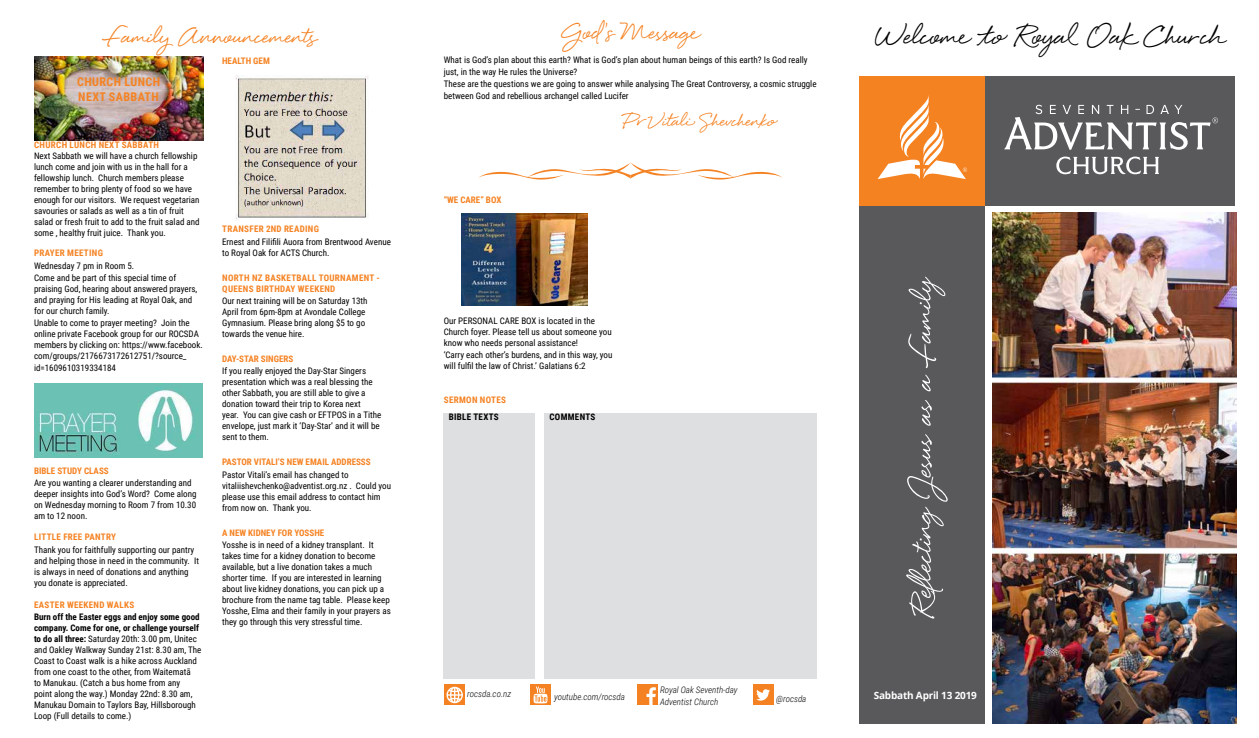
<style>
.page{position:relative;width:1259px;height:738px;background:#fff}
.page>*{position:absolute;margin:0;border:0;box-sizing:border-box;transform-origin:0 0}
.t1{font:51.2px "Eye Catching Pro";color:#fff}
.t2{font:48px "Eye Catching Pro";color:#000}
.t3{font:40px "Eye Catching Pro";color:#f58222}
.t4{font:32px "Eye Catching Pro";letter-spacing:-.005em;color:#f58222}
.t5{font:700 12px/14.4px "Roboto Condensed";letter-spacing:.035em;color:#f58222}
.t6{font:700 10px "Open Sans";letter-spacing:-.02em;color:#fff}
.t7{font:9px/11px "Roboto Condensed";color:#000}
.t8{font:700 9px/11px "Roboto Condensed";letter-spacing:.035em;color:#f58222}
.t9{font:700 9px "Roboto Condensed";color:#f58222}
.t10{font:italic 300 9px/12px "Roboto Condensed";color:#000}
.t11{font:700 9px "Roboto Condensed";letter-spacing:.035em;color:#000}
.s1{font-weight:700}
</style>
<div class="page">
<img style="left:35px;top:56px;width:169px;height:84px">
<div style="left:860px;top:205px;width:125px;height:518px;background:#59585b"></div>
<div style="left:985px;top:76px;width:250px;height:129px;background:#59585b"></div>
<div style="left:860px;top:76px;width:125px;height:129px;background:#f58220"></div>
<svg style="left:877px;top:95px;width:90px;height:84px"></svg>
<svg style="left:1056px;top:156px;width:103px;height:18px"></svg>
<svg style="left:1004px;top:105px;width:214px;height:45px"></svg>
<div style="left:444px;top:413px;width:91px;height:265px;background:#dedfe0"></div>
<div style="left:544px;top:413px;width:272px;height:264px;background:#dedfe0"></div>
<svg style="left:530px;top:684px;width:21px;height:21px"></svg>
<svg style="left:533px;top:686px;width:14px;height:16px"></svg>
<div style="left:637px;top:684px;width:21px;height:20px;background:#f58222"></div>
<svg style="left:646px;top:687px;width:10px;height:17px"></svg>
<div style="left:752px;top:684px;width:21px;height:20px;background:#f58222"></div>
<svg style="left:756px;top:689px;width:14px;height:11px"></svg>
<div style="left:444px;top:684px;width:21px;height:20px;background:#f58222"></div>
<svg style="left:446px;top:686px;width:17px;height:16px"></svg>
<svg style="left:478px;top:162px;width:305px;height:17px"></svg>
<img style="left:461px;top:213px;width:126px;height:92px">
<img style="left:34px;top:383px;width:168px;height:74px">
<img style="left:992px;top:212px;width:244px;height:510px">
<img style="left:235px;top:76px;width:134px;height:143px">
<h3 class="t3" style="left:104px;top:20px;width:213px">Family Announcements</h3>
<h3 class="t5" style="left:77px;top:74px;width:84px">CHURCH LUNCH<br>NEXT SABBATH</h3>
<p class="t9" style="left:222px;top:55px;width:49px">HEALTH GEM</p>
<p class="t8" style="left:34px;top:139px;width:126px">CHURCH LUNCH NEXT SABBATH</p>
<p class="t7" style="left:34px;top:150px;width:167px">Next Sabbath we will have a church fellowship lunch come and join with us in the hall for a fellowship lunch. Church members please remember to bring plenty of food so we have enough for our visitors. We request vegetarian savouries or salads as well as a tin of fruit salad or fresh fruit to add to the fruit salad and some , healthy fruit juice. Thank you.</p>
<p class="t8" style="left:34px;top:247px;width:70px">PRAYER MEETING</p>
<p class="t7" style="left:34px;top:258px;width:144px;line-height:12.4px">Wednesday 7 pm in Room 5.<br>Come and be part of this special time of</p>
<p class="t7" style="left:34px;top:283px;width:165px">praising God, hearing about answered prayers, and praying for His leading at Royal Oak, and for our church family.</p>
<p class="t7" style="left:34px;top:317px;width:170px">Unable to come to prayer meeting? Join the online private Facebook group for our ROCSDA members by clicking on: https://www.facebook. com/groups/2176673172612751/?source_ id=1609610319334184</p>
<p class="t9" style="left:34px;top:464px;width:76px">BIBLE STUDY CLASS</p>
<p class="t7" style="left:34px;top:477px;width:164px">Are you wanting a clearer understanding and deeper insights into God’s Word? Come along on Wednesday morning to Room 7 from 10.30 am to 12 noon.</p>
<p class="t8" style="left:34px;top:530px;width:83px">LITTLE FREE PANTRY</p>
<p class="t7" style="left:34px;top:543px;width:166px">Thank you for faithfully supporting our pantry and helping those in need in the community. It is always in need of donations and anything you donate is appreciated.</p>
<p class="t8" style="left:34px;top:598px;width:102px">EASTER WEEKEND WALKS</p>
<p class="t7" style="left:34px;top:610px;width:169px"><span class="s1">Burn off the Easter eggs and enjoy some good company. Come for one, or challenge yourself to do all three:</span> Saturday 20th: 3.00 pm, Unitec and Oakley Walkway Sunday 21st: 8.30 am, The Coast to Coast walk is a hike across Auckland from one coast to the other, from Waitematā<br>to Manukau. (Catch a bus home from any<br>point along the way.) Monday 22nd: 8.30 am, Manukau Domain to Taylors Bay, Hillsborough Loop (Full details to come.)</p>
<p class="t8" style="left:222px;top:223px;width:98px">TRANSFER 2ND READING</p>
<p class="t7" style="left:222px;top:235px;width:170px">Ernest and Filifili Auora from Brentwood Avenue to Royal Oak for ACTS Church.</p>
<p class="t8" style="left:222px;top:271px;width:159px">NORTH NZ BASKETBALL TOURNAMENT -<br>QUEENS BIRTHDAY WEEKEND</p>
<p class="t7" style="left:222px;top:295px;width:147px">Our next training will be on Saturday 13th April from 6pm-8pm at Avondale College Gymnasium. Please bring along $5 to go towards the venue hire.</p>
<p class="t9" style="left:222px;top:352px;width:73px">DAY-STAR SINGERS</p>
<p class="t7" style="left:222px;top:365px;width:161px">If you really enjoyed the Day-Star Singers presentation which was a real blessing the other Sabbath, you are still able to give a donation toward their trip to Korea next<br>year. You can give cash or EFTPOS in a Tithe envelope, just mark it ‘Day-Star’ and it will be sent to them.</p>
<p class="t9" style="left:222px;top:455px;width:150px">PASTOR VITALI’S NEW EMAIL ADDRESSS</p>
<p class="t7" style="left:222px;top:468px;width:170px">Pastor Vitali’s email has changed to vitaliishevchenko@adventist.org.nz . Could you please use this email address to contact him from now on. Thank you.</p>
<p class="t9" style="left:222px;top:525px;width:104px">A NEW KIDNEY FOR YOSSHE</p>
<p class="t7" style="left:222px;top:538px;width:170px">Yosshe is in need of a kidney transplant. It takes time for a kidney donation to become available, but a live donation takes a much shorter time. If you are interested in learning about live kidney donations, you can pick up a brochure from the name tag table. Please keep Yosshe, Elma and their family in your prayers as they go through this very stressful time.</p>
<h3 class="t3" style="left:562px;top:16px;width:136px">God’s Message</h3>
<p class="t7" style="left:444px;top:53px;width:374px;line-height:12px">What is God’s plan about this earth? What is God’s plan about human beings of this earth? Is God really just, in the way He rules the Universe?<br>These are the questions we are going to answer while analysing The Great Controversy, a cosmic struggle between God and rebellious archangel called Lucifer</p>
<p class="t9" style="left:444px;top:193px;width:59px">“WE CARE” BOX</p>
<h3 class="t4" style="left:622px;top:107px;width:154px">Pr Vitali Shevchenko</h3>
<p class="t7" style="left:444px;top:315px;width:170px">Our PERSONAL CARE BOX is located in the<br>Church foyer. Please tell us about someone you know who needs personal assistance!</p>
<p class="t7" style="left:444px;top:349px;width:170px">‘Carry each other’s burdens, and in this way, you will fulfil the law of Christ.’ Galatians 6:2</p>
<p class="t8" style="left:444px;top:394px;width:63px">SERMON NOTES</p>
<p class="t11" style="left:449px;top:410px;width:51px">BIBLE TEXTS</p>
<p class="t11" style="left:549px;top:410px;width:47px">COMMENTS</p>
<p class="t10" style="left:467px;top:687px;width:45px">rocsda.co.nz</p>
<p class="t10" style="left:554px;top:689px;width:72px">youtube.com/rocsda</p>
<p class="t10" style="left:660px;top:683px;width:79px">Royal Oak Seventh-day<br>Adventist Church</p>
<p class="t10" style="left:776px;top:692px;width:32px">@rocsda</p>
<h2 class="t2" style="left:874px;top:16px;width:348px">Welcome to Royal Oak Church</h2>
<h1 class="t1" style="left:902px;top:618px;width:348px;rotate:-90deg">Reflecting Jesus as a Family</h1>
<p class="t6" style="left:874px;top:687px;width:105px">Sabbath April 13 2019</p>
</div>
